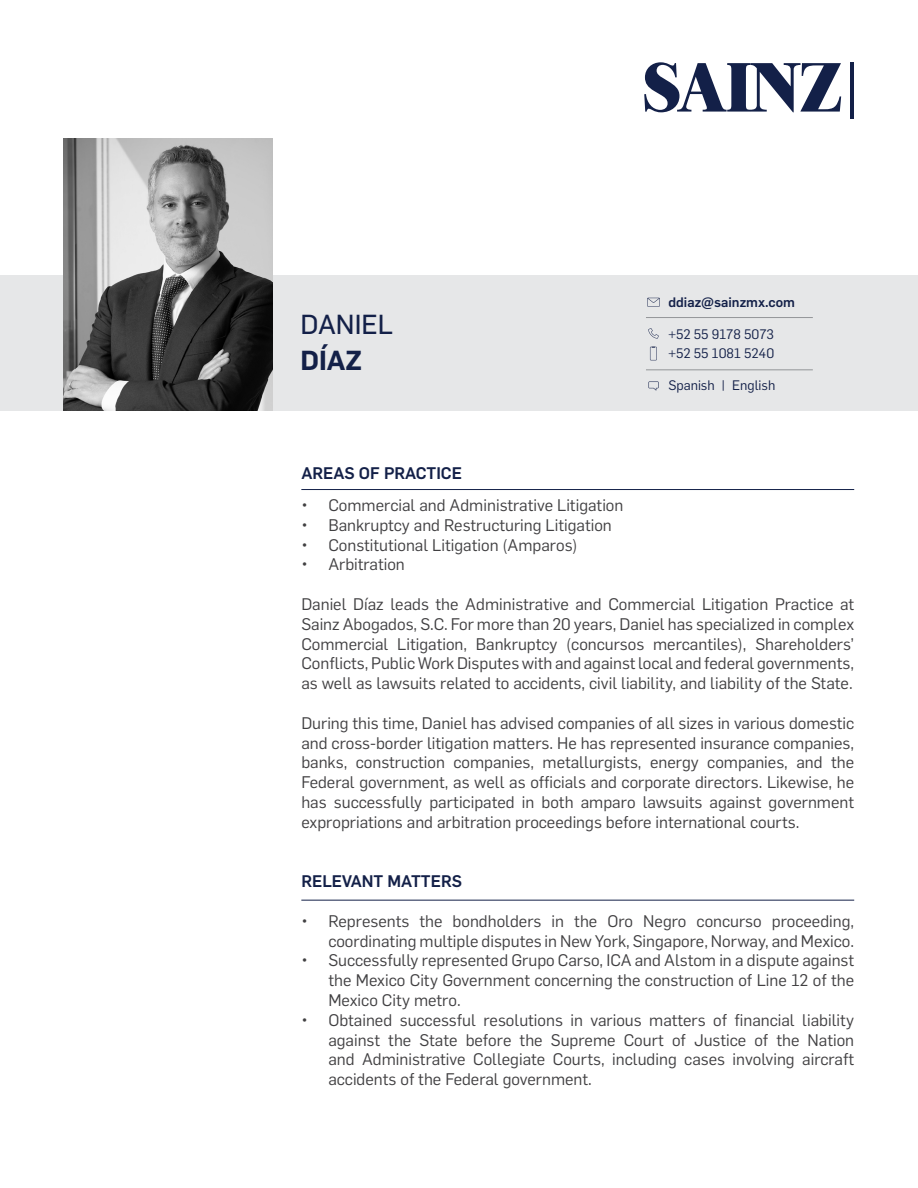
<style>
.page{position:relative;width:918px;height:1188px;background:#fff}
.page>*{position:absolute;margin:0;border:0;box-sizing:border-box;transform-origin:0 0}
.t1{font:27px "Flama Basic";color:#132048}
.t2{font:600 27px "Flama";color:#132048}
.t3{font:16.5px/19.8px "Flama";color:#414042;text-align:justify}
.t4{font:500 16.5px "Flama";color:#132048}
.t5{font:13.5px/19.8px "Flama";color:#132048}
.t6{font:500 13.5px "Flama";color:#132048}
</style>
<div class="page">
<hr style="left:301px;top:489px;width:553px;height:1px;background:#132048">
<hr style="left:301px;top:900px;width:553px;height:1px;background:#132048">
<div style="left:0;top:275px;width:918px;height:136px;background:#e6e7e8"></div>
<svg style="left:648px;top:328px;width:11px;height:11px"></svg>
<svg style="left:647px;top:298px;width:13px;height:9px"></svg>
<svg style="left:648px;top:382px;width:11px;height:9px"></svg>
<hr style="left:646px;top:317px;width:167px;height:1px;background:#939598">
<hr style="left:646px;top:370px;width:167px;height:1px;background:#939598">
<svg style="left:650px;top:347px;width:7px;height:13px"></svg>
<img style="left:64px;top:139px;width:209px;height:272px">
<hr style="left:850px;top:63px;width:4px;height:56px;background:#132048">
<svg style="left:644px;top:62px;width:197px;height:50px"></svg>
<h1 class="t1" style="left:301px;top:305px;width:94px">DANIEL</h1>
<h1 class="t2" style="left:301px;top:341px;width:63px">DÍAZ</h1>
<p class="t6" style="left:668px;top:292px;width:128px">ddiaz@sainzmx.com</p>
<p class="t5" style="left:668px;top:323px;width:107px">+52 55 9178 5073 +52 55 1081 5240</p>
<p class="t5" style="left:668px;top:375px;width:108px">Spanish | English</p>
<p class="t4" style="left:301px;top:461px;width:162px">AREAS OF PRACTICE</p>
<p class="t3" style="left:301px;top:494px;width:324px">• Commercial and Administrative Litigation</p>
<p class="t3" style="left:301px;top:514px;width:312px">• Bankruptcy and Restructuring Litigation</p>
<p class="t3" style="left:301px;top:534px;width:278px">• Constitutional Litigation (Amparos)</p>
<p class="t3" style="left:301px;top:554px;width:105px">• Arbitration</p>
<p class="t3" style="left:301px;top:593px;width:554px">Daniel Díaz leads the Administrative and Commercial Litigation Practice at Sainz Abogados, S.C. For more than 20 years, Daniel has specialized in complex Commercial Litigation, Bankruptcy (concursos mercantiles), Shareholders’ Conflicts, Public Work Disputes with and against local and federal governments, as well as lawsuits related to accidents, civil liability, and liability of the State.</p>
<p class="t3" style="left:301px;top:712px;width:554px">During this time, Daniel has advised companies of all sizes in various domestic and cross-border litigation matters. He has represented insurance companies, banks, construction companies, metallurgists, energy companies, and the Federal government, as well as officials and corporate directors. Likewise, he has successfully participated in both amparo lawsuits against government expropriations and arbitration proceedings before international courts.</p>
<p class="t4" style="left:301px;top:869px;width:162px">RELEVANT MATTERS</p>
<p class="t3" style="left:301px;top:910px;width:554px;text-align:right">• Represents the bondholders in the Oro Negro concurso proceeding, coordinating multiple disputes in New York, Singapore, Norway, and Mexico.</p>
<p class="t3" style="left:328px;top:950px;width:527px;text-indent:-27px">• Successfully represented Grupo Carso, ICA and Alstom in a dispute against the Mexico City Government concerning the construction of Line 12 of the Mexico City metro.</p>
<p class="t3" style="left:328px;top:1009px;width:527px;text-indent:-27px">• Obtained successful resolutions in various matters of financial liability against the State before the Supreme Court of Justice of the Nation and Administrative Collegiate Courts, including cases involving aircraft accidents of the Federal government.</p>
</div>
